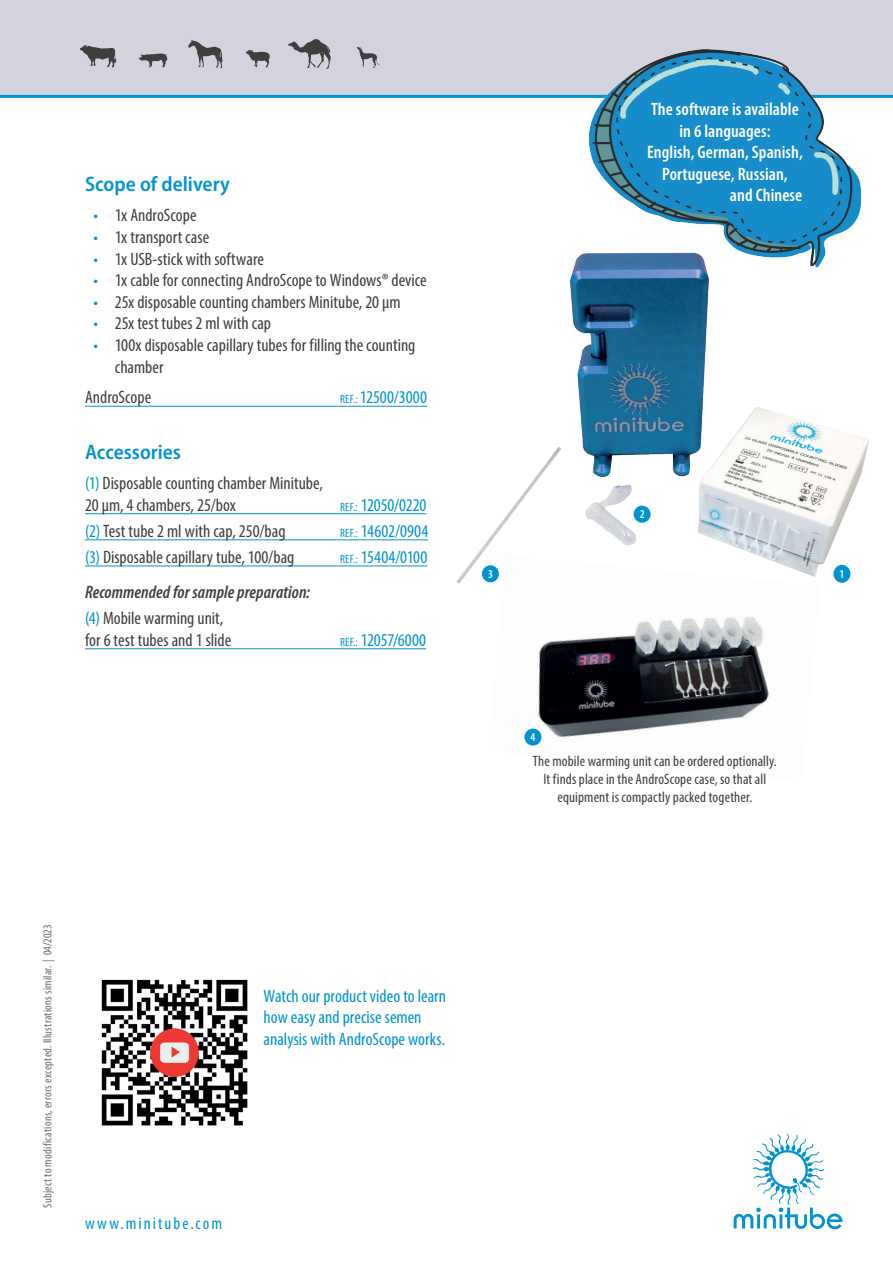
<style>
.page{position:relative;width:893px;height:1263px;background:#fff}
.page>*{position:absolute;margin:0;border:0;box-sizing:border-box;transform-origin:0 0}
.t1{font:600 semi-condensed 21px "Myriad Pro";color:#0093d0}
.t2{font:condensed 18px/21.6px "Myriad Pro";color:#3e3e3f}
.t3{font:condensed 18px/21.6px "Myriad Pro";color:#0093d0}
.t4{font:600 condensed 18px "Myriad Pro";letter-spacing:.005em;color:#fff}
.t5{font:italic 600 condensed 18px/26.1px "Myriad Pro";letter-spacing:.005em;color:#3e3e3f}
.t6{font:condensed 17.25px "Myriad Pro";letter-spacing:.12em;color:#0093d0}
.t7{font:condensed 15px/18px "Myriad Pro";letter-spacing:.01em;color:#3e3e3f;text-align:center}
.t8{font:condensed 12px "Myriad Pro";letter-spacing:.02em;color:#6c6d70}
.t9{font:600 condensed 12px "Myriad Pro";color:#fff}
.s1{color:#0093d0}
.s2{font-size:12px}
.s3{font-weight:400;font-style:normal;color:#0093d0}
.s4{font-weight:400;font-style:normal}
</style>
<div class="page">
<div style="left:0;top:0;width:893px;height:95px;background:#d2d3dd"></div>
<svg style="left:734px;top:1133px;width:108px;height:96px"></svg>
<hr style="left:0;top:95px;width:893px;height:3px;background:#0093d0">
<svg style="left:80px;top:45px;width:36px;height:23px"></svg>
<svg style="left:188px;top:39px;width:34px;height:29px"></svg>
<svg style="left:246px;top:50px;width:24px;height:18px"></svg>
<svg style="left:357px;top:47px;width:23px;height:21px"></svg>
<svg style="left:288px;top:39px;width:43px;height:30px"></svg>
<svg style="left:139px;top:53px;width:28px;height:14px"></svg>
<img style="left:524px;top:617px;width:245px;height:129px">
<img style="left:568px;top:49px;width:311px;height:176px">
<hr style="left:85px;top:406px;width:342px;height:1px;background:#0093d0">
<hr style="left:85px;top:513px;width:341px;height:1px;background:#0093d0">
<hr style="left:85px;top:539px;width:343px;height:1px;background:#0093d0">
<hr style="left:85px;top:566px;width:342px;height:1px;background:#0093d0">
<hr style="left:85px;top:648px;width:341px;height:1px;background:#0093d0">
<div style="left:524px;top:729px;width:17px;height:17px;background:#0093d0;border-radius:50%"></div>
<img style="left:101px;top:979px;width:147px;height:147px">
<img style="left:456px;top:225px;width:413px;height:359px">
<div style="left:833px;top:565px;width:17px;height:18px;background:#0093d0;border-radius:50%"></div>
<div style="left:634px;top:506px;width:17px;height:17px;background:#0093d0;border-radius:50%"></div>
<div style="left:482px;top:565px;width:17px;height:17px;background:#0093d0;border-radius:50%"></div>
<p class="t1" style="left:85px;top:171px;width:146px">Scope of delivery</p>
<p class="t2" style="left:94px;top:204px;width:105px"><span class="s1">•</span> 1x AndroScope</p>
<p class="t2" style="left:94px;top:226px;width:117px"><span class="s1">•</span> 1x transport case</p>
<p class="t2" style="left:94px;top:248px;width:172px"><span class="s1">•</span> 1x USB-stick with software</p>
<p class="t2" style="left:94px;top:269px;width:335px"><span class="s1">•</span> 1x cable for connecting AndroScope to Windows® device</p>
<p class="t2" style="left:94px;top:291px;width:309px"><span class="s1">•</span> 25x disposable counting chambers Minitube, 20 µm</p>
<p class="t2" style="left:94px;top:312px;width:179px"><span class="s1">•</span> 25x test tubes 2 ml with cap</p>
<p class="t2" style="left:115px;top:334px;width:302px;text-indent:-21px"><span class="s1">•</span> 100x disposable capillary tubes for filling the counting chamber</p>
<p class="t2" style="left:85px;top:386px;width:68px">AndroScope</p>
<p class="t3" style="left:340px;top:386px;width:88px"><span class="s2">REF.:</span> 12500/3000</p>
<p class="t1" style="left:85px;top:438px;width:98px">Accessories</p>
<p class="t2" style="left:85px;top:472px;width:239px"><span class="s1">(1)</span> Disposable counting chamber Minitube,<br>20 µm, 4 chambers, 25/box</p>
<p class="t3" style="left:340px;top:494px;width:88px"><span class="s2">REF.:</span> 12050/0220</p>
<p class="t2" style="left:85px;top:520px;width:202px"><span class="s1">(2)</span> Test tube 2 ml with cap, 250/bag</p>
<p class="t3" style="left:340px;top:520px;width:90px"><span class="s2">REF.:</span> 14602/0904</p>
<p class="t2" style="left:85px;top:546px;width:211px"><span class="s1">(3)</span> Disposable capillary tube, 100/bag</p>
<p class="t3" style="left:340px;top:546px;width:89px"><span class="s2">REF.:</span> 15404/0100</p>
<p class="t5" style="left:85px;top:579px;width:227px">Recommended for sample preparation: <span class="s3">(4)</span> <span class="s4">Mobile warming unit,</span></p>
<p class="t2" style="left:85px;top:629px;width:148px">for 6 test tubes and 1 slide</p>
<p class="t3" style="left:340px;top:629px;width:88px"><span class="s2">REF.:</span> 12057/6000</p>
<p class="t4" style="left:651px;top:98px;width:149px">The software is available</p>
<p class="t4" style="left:679px;top:120px;width:93px">in 6 languages:</p>
<p class="t4" style="left:647px;top:141px;width:157px">English, German, Spanish,</p>
<p class="t4" style="left:662px;top:163px;width:127px">Portuguese, Russian,</p>
<p class="t4" style="left:730px;top:184px;width:74px">and Chinese</p>
<p class="t9" style="left:488px;top:566px;width:6px">3</p>
<p class="t9" style="left:640px;top:507px;width:6px">2</p>
<p class="t9" style="left:531px;top:729px;width:6px">4</p>
<p class="t7" style="left:533px;top:751px;width:246px">The mobile warming unit can be ordered optionally.<br>It finds place in the AndroScope case, so that all equipment is compactly packed together.</p>
<p class="t9" style="left:840px;top:566px;width:6px">1</p>
<p class="t8" style="left:40px;top:1208px;width:285px;rotate:-90deg">Subject to modifications, errors excepted. Illustrations similar. | 04/2023</p>
<p class="t6" style="left:85px;top:1213px;width:139px">www.minitube.com</p>
<p class="t3" style="left:264px;top:984px;width:184px">Watch our product video to learn how easy and precise semen analysis with AndroScope works.</p>
</div>
